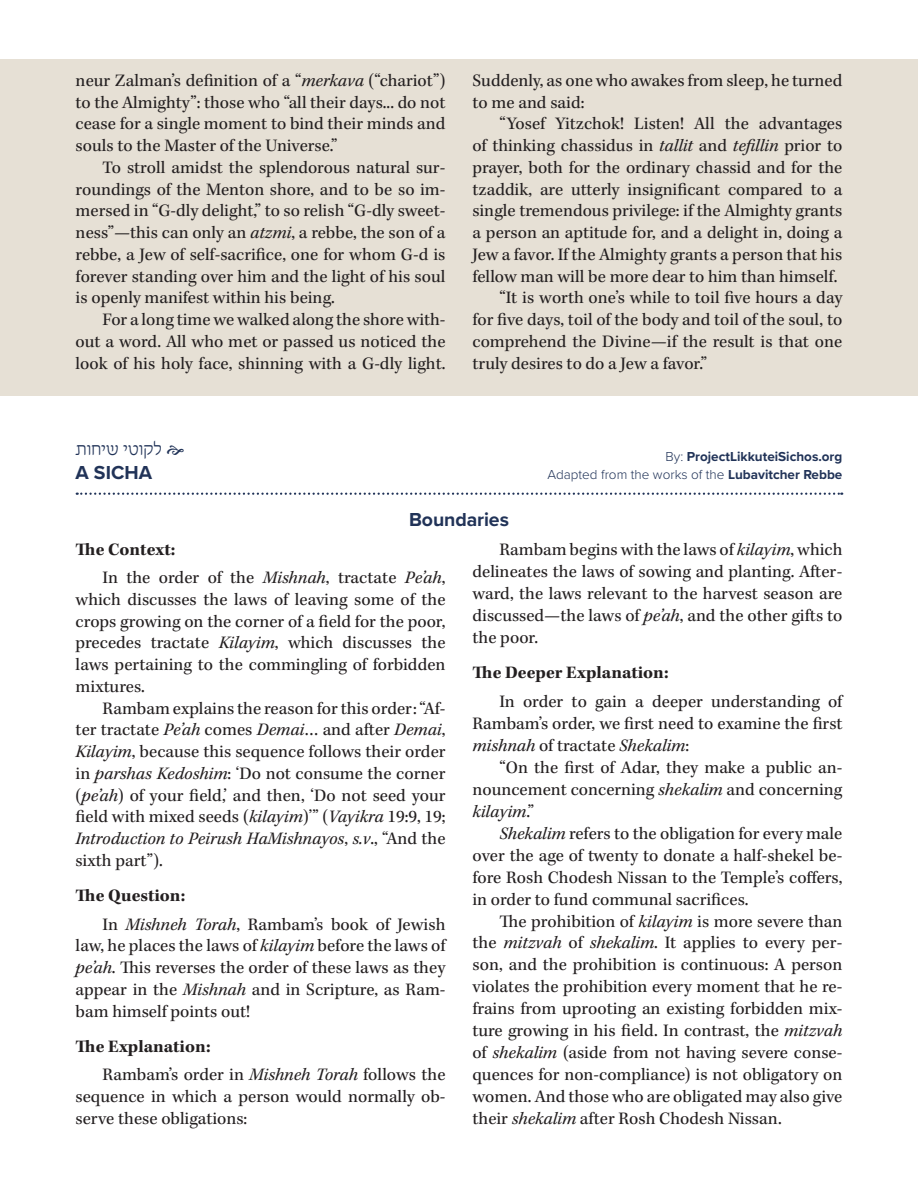
<style>
.page{position:relative;width:918px;height:1188px;background:#fff}
.page>*{position:absolute;margin:0;border:0;box-sizing:border-box;transform-origin:0 0}
.Chayus_Heb_Sec_Title{font:19.5px "Fb Campus";color:#213358}
.Chayus_Heading{font:700 19.5px "Proxima Nova";letter-spacing:-.005em;color:#213358}
.Chayus_Eng_Sec_Title{font:700 19.5px "Proxima Nova";letter-spacing:.005em;color:#213358}
.Chayus_Main_Text{font:18px/21.8px "Kepler Std";color:#231f20;text-align:justify}
.Chayus_Main_Text-2{font:700 18px "Kepler Std";color:#231f20}
.Chayus_Credits{font:700 13.5px/18px "Proxima Nova";color:#213358;text-align:right}
.s1{font-style:italic}
.s2{font-weight:300}
</style>
<div class="page">
<svg style="left:77px;top:493px;width:765px;height:2px"></svg>
<div style="left:0;top:60px;width:918px;height:336px;background:#e6e0d5"></div>
<p class="Chayus_Main_Text" style="left:76px;top:70px;width:371px">neur Zalman’s definition of a “<span class="s1">merkava</span> (“chariot”) to the Almighty”: those who “all their days... do not cease for a single moment to bind their minds and souls to the Master of the Universe.”</p>
<p class="Chayus_Main_Text" style="left:76px;top:157px;width:371px;text-indent:27px">To stroll amidst the splendorous natural sur&shy;roundings of the Menton shore, and to be so im&shy;mersed in “G‑dly delight,” to so relish “G‑dly sweet&shy;ness”—this can only an <span class="s1">atzmi</span>, a rebbe, the son of a rebbe, a Jew of self-sacrifice, one for whom G‑d is forever standing over him and the light of his soul is openly manifest within his being.</p>
<p class="Chayus_Main_Text" style="left:76px;top:309px;width:371px;text-indent:27px">For a long time we walked along the shore with&shy;out a word. All who met or passed us noticed the look of his holy face, shinning with a G‑dly light.</p>
<p class="Chayus_Main_Text" style="left:472px;top:70px;width:371px">Suddenly, as one who awakes from sleep, he turned to me and said:</p>
<p class="Chayus_Main_Text" style="left:472px;top:114px;width:371px;text-indent:27px">“Yosef Yitzchok! Listen! All the advantages of thinking chassidus in <span class="s1">tallit</span> and <span class="s1">tefillin</span> prior to prayer, both for the ordinary chassid and for the tzaddik, are utterly insignificant compared to a single tremendous privilege: if the Almighty grants a person an aptitude for, and a delight in, doing a Jew a favor. If the Almighty grants a person that his fellow man will be more dear to him than himself.</p>
<p class="Chayus_Main_Text" style="left:472px;top:288px;width:371px;text-indent:27px">“It is worth one’s while to toil five hours a day for five days, toil of the body and toil of the soul, to comprehend the Divine—if the result is that one truly desires to do a Jew a favor.”</p>
<p class="Chayus_Heb_Sec_Title" style="left:76px;top:439px;width:88px">שיחות לקוטי</p>
<p class="Chayus_Eng_Sec_Title" style="left:76px;top:458px;width:78px">A SICHA</p>
<p class="Chayus_Credits" style="left:547px;top:447px;width:297px"><span class="s2">By:</span> ProjectLikkuteiSichos.org<br><span class="s2">Adapted from the works of the</span> Lubavitcher Rebbe</p>
<p class="Chayus_Heading" style="left:409px;top:505px;width:101px">Boundaries</p>
<p class="Chayus_Main_Text-2" style="left:76px;top:539px;width:101px">The Context:</p>
<p class="Chayus_Main_Text" style="left:76px;top:567px;width:371px;text-indent:27px">In the order of the <span class="s1">Mishnah</span>, tractate <span class="s1">Pe’ah</span>, which discusses the laws of leaving some of the crops growing on the corner of a field for the poor, precedes tractate <span class="s1">Kilayim</span>, which discusses the laws pertaining to the commingling of forbidden mixtures.</p>
<p class="Chayus_Main_Text" style="left:76px;top:698px;width:371px;text-indent:27px">Rambam explains the reason for this order: “Af&shy;ter tractate <span class="s1">Pe’ah</span> comes <span class="s1">Demai</span>… and after <span class="s1">Demai</span>, <span class="s1">Kilayim</span>, because this sequence follows their order in <span class="s1">parshas Kedoshim</span>: ‘Do not consume the corner (<span class="s1">pe’ah</span>) of your field,’ and then, ‘Do not seed your field with mixed seeds (<span class="s1">kilayim</span>)’” (<span class="s1">Vayikra</span> 19:9, 19; <span class="s1">Introduction to Peirush HaMishnayos</span>, <span class="s1">s.v</span>., “And the sixth part”).</p>
<p class="Chayus_Main_Text-2" style="left:76px;top:885px;width:111px">The Question:</p>
<p class="Chayus_Main_Text" style="left:76px;top:914px;width:371px;text-indent:27px">In <span class="s1">Mishneh Torah</span>, Rambam’s book of Jewish law, he places the laws of <span class="s1">kilayim</span> before the laws of <span class="s1">pe’ah</span>. This reverses the order of these laws as they appear in the <span class="s1">Mishnah</span> and in Scripture, as Ram&shy;bam himself points out!</p>
<p class="Chayus_Main_Text-2" style="left:76px;top:1036px;width:137px">The Explanation:</p>
<p class="Chayus_Main_Text" style="left:76px;top:1065px;width:371px;text-indent:27px">Rambam’s order in <span class="s1">Mishneh Torah</span> follows the sequence in which a person would normally ob&shy;serve these obligations:</p>
<p class="Chayus_Main_Text" style="left:472px;top:539px;width:371px;text-indent:27px">Rambam begins with the laws of <span class="s1">kilayim</span>, which delineates the laws of sowing and planting. After&shy;ward, the laws relevant to the harvest season are discussed—the laws of <span class="s1">pe’ah</span>, and the other gifts to the poor.</p>
<p class="Chayus_Main_Text-2" style="left:472px;top:662px;width:198px">The Deeper Explanation:</p>
<p class="Chayus_Main_Text" style="left:472px;top:691px;width:371px;text-indent:27px">In order to gain a deeper understanding of Rambam’s order, we first need to examine the first <span class="s1">mishnah</span> of tractate <span class="s1">Shekalim</span>:</p>
<p class="Chayus_Main_Text" style="left:472px;top:757px;width:371px;text-indent:27px">“On the first of Adar, they make a public an&shy;nouncement concerning <span class="s1">shekalim</span> and concerning <span class="s1">kilayim</span>.”</p>
<p class="Chayus_Main_Text" style="left:472px;top:823px;width:371px;text-indent:27px"><span class="s1">Shekalim</span> refers to the obligation for every male over the age of twenty to donate a half-shekel be&shy;fore Rosh Chodesh Nissan to the Temple’s coffers, in order to fund communal sacrifices.</p>
<p class="Chayus_Main_Text" style="left:472px;top:911px;width:371px;text-indent:27px">The prohibition of <span class="s1">kilayim</span> is more severe than the <span class="s1">mitzvah</span> of <span class="s1">shekalim</span>. It applies to every per&shy;son, and the prohibition is continuous: A person violates the prohibition every moment that he re&shy;frains from uprooting an existing forbidden mix&shy;ture growing in his field. In contrast, the <span class="s1">mitzvah </span>of <span class="s1">shekalim</span> (aside from not having severe conse&shy;quences for non-compliance) is not obligatory on women. And those who are obligated may also give their <span class="s1">shekalim</span> after Rosh Chodesh Nissan.</p>
</div>
